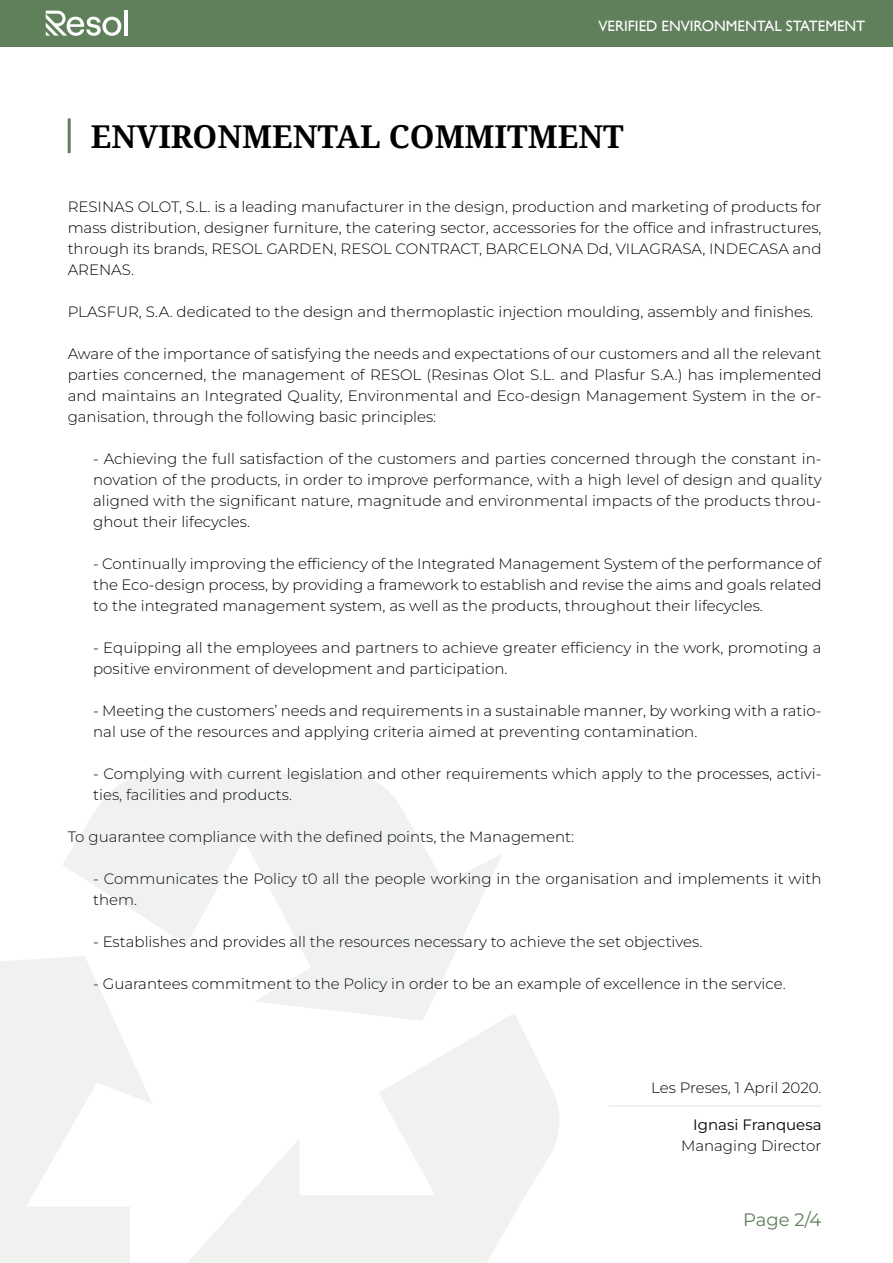
<style>
.page{position:relative;width:893px;height:1263px;background:#fff}
.page>*{position:absolute;margin:0;border:0;box-sizing:border-box;transform-origin:0 0}
.t1{font:700 31.5px "Noto Serif";color:#000}
.t2{font:18px "Montserrat";color:#607f5b}
.t3{font:300 15px/21px "Montserrat";color:#000;text-align:justify}
.t4{font:15px "Gill Sans";color:#fff}
.t5{font:15px "Montserrat";color:#000}
</style>
<div class="page">
<hr style="left:68px;top:118px;width:3px;height:35px;background:#607f5b">
<hr style="left:609px;top:1106px;width:212px;height:1px;background:#607f5b">
<div style="left:0;top:0;width:893px;height:46px;background:#607f5b"></div>
<hr style="left:124px;top:11px;width:3px;height:25px;background:#fff">
<svg style="left:46px;top:11px;width:75px;height:25px"></svg>
<svg style="left:63px;top:774px;width:146px;height:170px"></svg>
<svg style="left:209px;top:774px;width:293px;height:239px;fill:#eff2ee"></svg>
<svg style="left:188px;top:1013px;width:371px;height:250px"></svg>
<svg style="left:0;top:956px;width:152px;height:307px;fill:#eff2ee"></svg>
<p class="t4" style="left:598px;top:17px;width:268px">VERIFIED ENVIRONMENTAL STATEMENT</p>
<h1 class="t1" style="left:91px;top:114px;width:534px">ENVIRONMENTAL COMMITMENT</h1>
<p class="t3" style="left:68px;top:196px;width:755px">RESINAS OLOT, S.L. is a leading manufacturer in the design, production and marketing of products for mass distribution, designer furniture, the catering sector, accessories for the office and infrastructures, through its brands, RESOL GARDEN, RESOL CONTRACT, BARCELONA Dd, VILAGRASA, INDECASA and ARENAS.</p>
<p class="t3" style="left:68px;top:301px;width:747px">PLASFUR, S.A. dedicated to the design and thermoplastic injection moulding, assembly and finishes.</p>
<p class="t3" style="left:68px;top:343px;width:755px">Aware of the importance of satisfying the needs and expectations of our customers and all the relevant parties concerned, the management of RESOL (Resinas Olot S.L. and Plasfur S.A.) has implemented and maintains an Integrated Quality, Environmental and Eco-design Management System in the or&shy;ganisation, through the following basic principles:</p>
<p class="t3" style="left:93px;top:448px;width:730px">- Achieving the full satisfaction of the customers and parties concerned through the constant in&shy;novation of the products, in order to improve performance, with a high level of design and quality aligned with the significant nature, magnitude and environmental impacts of the products throu&shy;ghout their lifecycles.</p>
<p class="t3" style="left:93px;top:553px;width:730px">- Continually improving the efficiency of the Integrated Management System of the performance of the Eco-design process, by providing a framework to establish and revise the aims and goals related to the integrated management system, as well as the products, throughout their lifecycles.</p>
<p class="t3" style="left:93px;top:637px;width:730px">- Equipping all the employees and partners to achieve greater efficiency in the work, promoting a positive environment of development and participation.</p>
<p class="t3" style="left:93px;top:700px;width:730px">- Meeting the customers’ needs and requirements in a sustainable manner, by working with a ratio&shy;nal use of the resources and applying criteria aimed at preventing contamination.</p>
<p class="t3" style="left:93px;top:763px;width:730px">- Complying with current legislation and other requirements which apply to the processes, activi&shy;ties, facilities and products.</p>
<p class="t3" style="left:68px;top:826px;width:508px">To guarantee compliance with the defined points, the Management:</p>
<p class="t3" style="left:93px;top:868px;width:730px">- Communicates the Policy t0 all the people working in the organisation and implements it with them.</p>
<p class="t3" style="left:93px;top:931px;width:611px">- Establishes and provides all the resources necessary to achieve the set objectives.</p>
<p class="t3" style="left:93px;top:973px;width:694px">- Guarantees commitment to the Policy in order to be an example of excellence in the service.</p>
<p class="t3" style="left:651px;top:1076px;width:172px">Les Preses, 1 April 2020.</p>
<p class="t5" style="left:693px;top:1115px;width:130px">Ignasi Franquesa</p>
<p class="t3" style="left:681px;top:1135px;width:142px">Managing Director</p>
<p class="t2" style="left:743px;top:1208px;width:80px">Page 2/4</p>
</div>
